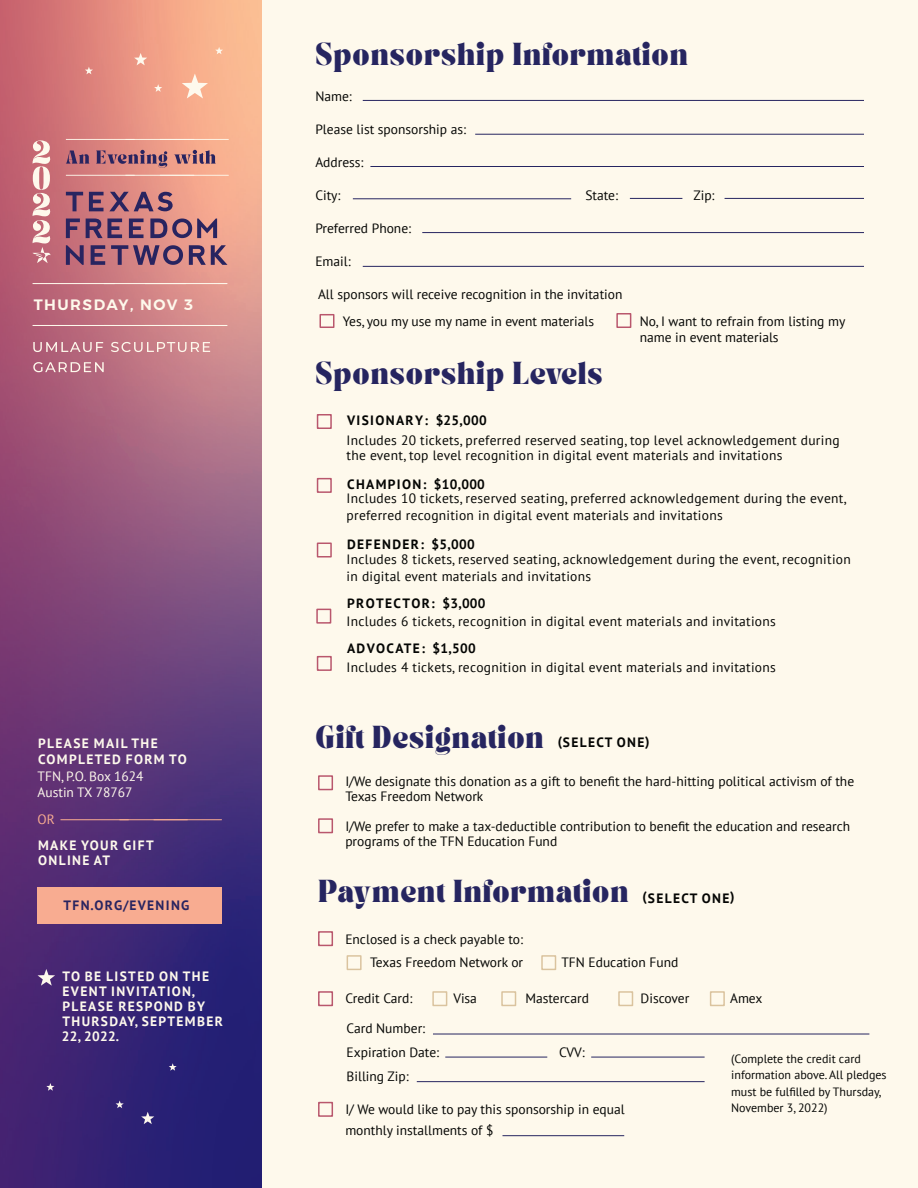
<style>
.page{position:relative;width:918px;height:1188px;background:#fef9ec}
.page>*{position:absolute;margin:0;border:0;box-sizing:border-box;transform-origin:0 0}
.t1{font:700 19.5px "TANASHFORD";letter-spacing:.05em;color:#262560}
.t2{font:600 15px "Montserrat";letter-spacing:.1em;color:#fef9ec}
.t3{font:13.5px/15px "PT Sans";color:#040503}
.t4{font:13.5px/17.1px "PT Sans";letter-spacing:.02em;color:#040503}
.t5{font:700 13.5px/15px "PT Sans";letter-spacing:.1em;color:#fef9ec}
.t6{font:700 13.5px "PT Sans";letter-spacing:.1em;color:#040503}
.t7{font:13.5px/16.5px "PT Sans";color:#fef9ec}
.t8{font:700 13.5px "PT Sans";letter-spacing:.1em;color:#282460}
.t9{font:13.5px "PT Sans";color:#f8ac91}
.t10{font:12px/16.5px "PT Sans";color:#040503}
.s1{font-family:"PT Sans";font-size:13.5px;color:#040503}
</style>
<div class="page">
<img style="left:0;top:0;width:261px;height:1188px">
<svg style="left:182px;top:74px;width:26px;height:24px"></svg>
<svg style="left:134px;top:53px;width:13px;height:12px"></svg>
<svg style="left:85px;top:67px;width:8px;height:7px"></svg>
<svg style="left:215px;top:47px;width:8px;height:7px"></svg>
<svg style="left:154px;top:84px;width:8px;height:8px"></svg>
<hr style="left:363px;top:100px;width:501px;height:1px;background:#262560">
<hr style="left:370px;top:166px;width:494px;height:1px;background:#262560">
<hr style="left:422px;top:232px;width:442px;height:1px;background:#262560">
<hr style="left:363px;top:266px;width:501px;height:1px;background:#262560">
<hr style="left:353px;top:199px;width:218px;height:1px;background:#262560">
<hr style="left:630px;top:198px;width:52px;height:1px;background:#262560">
<hr style="left:725px;top:198px;width:139px;height:1px;background:#262560">
<hr style="left:475px;top:134px;width:389px;height:1px;background:#262560">
<div style="left:317px;top:414px;width:15px;height:15px;border:2px solid #b9576d"></div>
<div style="left:317px;top:478px;width:15px;height:15px;border:2px solid #b9576d"></div>
<div style="left:317px;top:543px;width:15px;height:15px;border:2px solid #b9576d"></div>
<div style="left:316px;top:609px;width:15px;height:15px;border:2px solid #b9576d"></div>
<div style="left:317px;top:656px;width:15px;height:15px;border:2px solid #b9576d"></div>
<div style="left:318px;top:775px;width:15px;height:15px;border:2px solid #b9576d"></div>
<div style="left:318px;top:818px;width:15px;height:15px;border:2px solid #b9576d"></div>
<div style="left:318px;top:931px;width:15px;height:15px;border:2px solid #b9576d"></div>
<div style="left:318px;top:991px;width:15px;height:15px;border:2px solid #b9576d"></div>
<div style="left:318px;top:1102px;width:15px;height:15px;border:2px solid #b9576d"></div>
<hr style="left:433px;top:1034px;width:436px;height:1px;background:#262560">
<hr style="left:417px;top:1081px;width:288px;height:1px;background:#262560">
<hr style="left:445px;top:1057px;width:102px;height:1px;background:#262560">
<hr style="left:591px;top:1057px;width:114px;height:1px;background:#262560">
<hr style="left:502px;top:1135px;width:122px;height:1px;background:#262560">
<svg style="left:66px;top:192px;width:17px;height:19px"></svg>
<svg style="left:89px;top:192px;width:84px;height:19px;background:#905e74"></svg>
<svg style="left:66px;top:219px;width:14px;height:19px"></svg>
<svg style="left:86px;top:219px;width:36px;height:19px"></svg>
<svg style="left:129px;top:219px;width:15px;height:19px"></svg>
<svg style="left:150px;top:219px;width:67px;height:19px"></svg>
<svg style="left:66px;top:245px;width:18px;height:20px"></svg>
<svg style="left:91px;top:245px;width:14px;height:20px"></svg>
<svg style="left:111px;top:245px;width:72px;height:20px"></svg>
<svg style="left:189px;top:245px;width:39px;height:20px"></svg>
<svg style="left:66px;top:150px;width:24px;height:14px"></svg>
<svg style="left:96px;top:150px;width:71px;height:18px"></svg>
<svg style="left:174px;top:150px;width:42px;height:14px"></svg>
<svg style="left:66px;top:139px;width:163px;height:1px"></svg>
<svg style="left:66px;top:175px;width:163px;height:1px"></svg>
<svg style="left:33px;top:342px;width:70px;height:10px"></svg>
<svg style="left:111px;top:342px;width:99px;height:10px"></svg>
<svg style="left:33px;top:362px;width:71px;height:10px"></svg>
<svg style="left:33px;top:283px;width:195px;height:1px"></svg>
<svg style="left:33px;top:325px;width:195px;height:1px"></svg>
<svg style="left:60px;top:819px;width:162px;height:1px"></svg>
<div style="left:38px;top:887px;width:184px;height:36px;background:#f8ac91"></div>
<svg style="left:38px;top:969px;width:17px;height:17px"></svg>
<svg style="left:141px;top:1112px;width:13px;height:12px"></svg>
<svg style="left:46px;top:1083px;width:8px;height:8px"></svg>
<svg style="left:169px;top:1063px;width:8px;height:8px"></svg>
<svg style="left:116px;top:1101px;width:8px;height:7px"></svg>
<div style="left:319px;top:314px;width:15px;height:14px;border:2px solid #b9576d"></div>
<div style="left:616px;top:313px;width:15px;height:15px;border:2px solid #b9576d"></div>
<svg style="left:33px;top:140px;width:18px;height:123px"></svg>
<p class="t2" style="left:34px;top:293px;width:161px">THURSDAY, NOV 3</p>
<p class="t5" style="left:38px;top:735px;width:150px;line-height:16.5px">PLEASE MAIL THE<br>COMPLETED FORM TO</p>
<p class="t7" style="left:38px;top:768px;width:108px">TFN, P.O. Box 1624<br>Austin TX 78767</p>
<p class="t9" style="left:38px;top:811px;width:19px">OR</p>
<p class="t5" style="left:38px;top:837px;width:117px">MAKE YOUR GIFT<br>ONLINE AT</p>
<p class="t8" style="left:64px;top:896px;width:127px">TFN.ORG/EVENING</p>
<p class="t5" style="left:62px;top:969px;width:162px">TO BE LISTED ON THE<br>EVENT INVITATION,<br>PLEASE RESPOND BY<br>THURSDAY, SEPTEMBER<br>22, 2022.</p>
<h1 class="t1" style="left:315px;top:47px;width:374px">Sponsorship Information</h1>
<p class="t3" style="left:315px;top:89px;width:38px">Name:</p>
<p class="t3" style="left:315px;top:122px;width:152px">Please list sponsorship as:</p>
<p class="t3" style="left:315px;top:155px;width:50px">Address:</p>
<p class="t3" style="left:315px;top:188px;width:27px">City:</p>
<p class="t3" style="left:585px;top:188px;width:34px">State:</p>
<p class="t3" style="left:693px;top:188px;width:23px">Zip:</p>
<p class="t3" style="left:315px;top:221px;width:97px">Preferred Phone:</p>
<p class="t3" style="left:315px;top:254px;width:37px">Email:</p>
<p class="t3" style="left:318px;top:280px;width:306px;line-height:27px;text-align:center">All sponsors will receive recognition in the invitation<br>Yes, you my use my name in event materials</p>
<p class="t3" style="left:640px;top:312px;width:207px;line-height:16.5px">No, I want to refrain from listing my name in event materials</p>
<h1 class="t1" style="left:315px;top:366px;width:289px">Sponsorship Levels</h1>
<p class="t6" style="left:347px;top:412px;width:141px">VISIONARY: $25,000</p>
<p class="t4" style="left:347px;top:432px;width:495px;line-height:15px">Includes 20 tickets, preferred reserved seating, top level acknowledgement during the event, top level recognition in digital event materials and invitations</p>
<p class="t6" style="left:347px;top:475px;width:139px">CHAMPION: $10,000</p>
<p class="t4" style="left:347px;top:490px;width:501px">Includes 10 tickets, reserved seating, preferred acknowledgement during the event, preferred recognition in digital event materials and invitations</p>
<p class="t6" style="left:347px;top:536px;width:129px">DEFENDER: $5,000</p>
<p class="t4" style="left:347px;top:550px;width:506px">Includes 8 tickets, reserved seating, acknowledgement during the event, recognition in digital event materials and invitations</p>
<p class="t6" style="left:347px;top:594px;width:140px">PROTECTOR: $3,000</p>
<p class="t4" style="left:347px;top:613px;width:431px">Includes 6 tickets, recognition in digital event materials and invitations</p>
<p class="t6" style="left:347px;top:640px;width:130px">ADVOCATE: $1,500</p>
<p class="t4" style="left:347px;top:658px;width:431px">Includes 4 tickets, recognition in digital event materials and invitations</p>
<h1 class="t1" style="left:315px;top:730px;width:230px">Gift Designation</h1>
<p class="t6" style="left:558px;top:734px;width:93px">(SELECT ONE)</p>
<p class="t3" style="left:345px;top:773px;width:510px">I/We designate this donation as a gift to benefit the hard-hitting political activism of the<br>Texas Freedom Network</p>
<p class="t3" style="left:345px;top:818px;width:506px">I/We prefer to make a tax-deductible contribution to benefit the education and research programs of the TFN Education Fund</p>
<h1 class="t1" style="left:318px;top:884px;width:418px">Payment Information <span class="s1">(SELECT ONE)</span></h1>
<p class="t3" style="left:345px;top:928px;width:179px;line-height:22.5px;text-align:right">Enclosed is a check payable to:<br>Texas Freedom Network or</p>
<p class="t3" style="left:561px;top:954px;width:119px">TFN Education Fund</p>
<p class="t3" style="left:345px;top:990px;width:68px">Credit Card:</p>
<p class="t3" style="left:453px;top:990px;width:25px">Visa</p>
<p class="t3" style="left:525px;top:990px;width:65px">Mastercard</p>
<p class="t3" style="left:641px;top:990px;width:50px">Discover</p>
<p class="t3" style="left:730px;top:990px;width:34px">Amex</p>
<p class="t3" style="left:347px;top:1016px;width:94px;line-height:24px">Card Number:<br>Expiration Date:</p>
<p class="t3" style="left:347px;top:1069px;width:64px">Billing Zip:</p>
<p class="t3" style="left:559px;top:1045px;width:27px">CVV:</p>
<p class="t3" style="left:345px;top:1098px;width:281px;line-height:21px">I/ We would like to pay this sponsorship in equal monthly installments of $</p>
<p class="t10" style="left:731px;top:1050px;width:157px">(Complete the credit card information above. All pledges must be fulfilled by Thursday,<br>November 3, 2022)</p>
</div>
